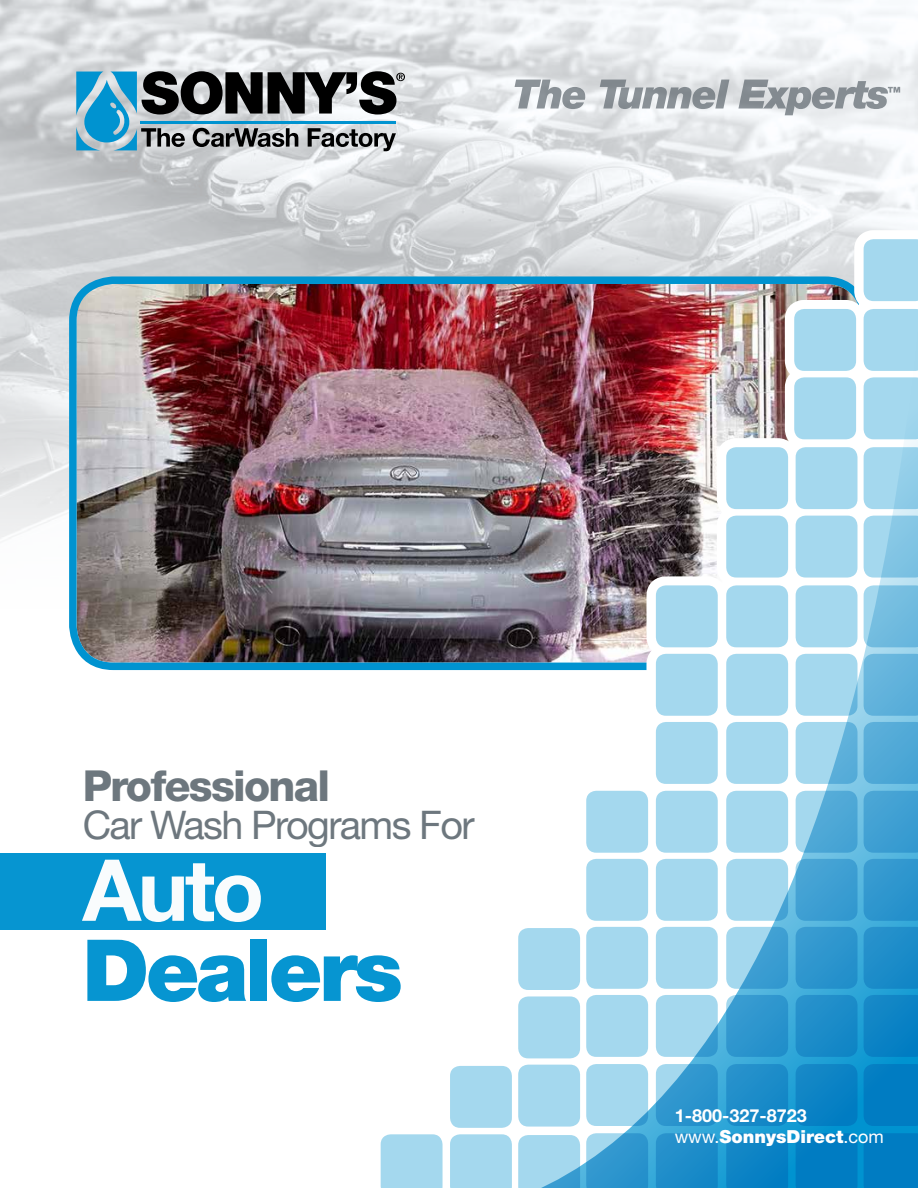
<style>
.page{position:relative;width:918px;height:1188px;background:#fff}
.page>*{position:absolute;margin:0;border:0;box-sizing:border-box;transform-origin:0 0}
.t1{font:900 85.65px "Helvetica Neue";letter-spacing:-.04em;color:#0093d0}
.t2{font:700 85.65px "Helvetica Neue";color:#fff}
.t3{font:800 42.75px "Helvetica Neue";letter-spacing:-.04em;color:#6a747b}
.t4{font:39.45px "Helvetica Neue";letter-spacing:-.04em;color:#6a747b}
.t5{font:700 18px/21.6px "Helvetica Neue";color:#fff}
.s1{font-weight:400}
.s2{font-weight:900}
</style>
<div class="page">
<img style="left:0;top:0;width:918px;height:539px">
<img style="left:77px;top:284px;width:290px;height:377px">
<div style="left:69px;top:276px;width:800px;height:394px;border:8px solid #0093d0;border-radius:41px"></div>
<img style="left:367px;top:226px;width:28px;height:962px">
<svg style="left:395px;top:140px;width:523px;height:99px"></svg>
<img style="left:381px;top:239px;width:537px;height:949px">
<svg style="left:515px;top:80px;width:70px;height:29px"></svg>
<svg style="left:600px;top:80px;width:129px;height:29px"></svg>
<svg style="left:738px;top:80px;width:162px;height:35px"></svg>
<svg style="left:76px;top:71px;width:329px;height:80px"></svg>
<div style="left:0;top:854px;width:326px;height:76px;background:#0093d0"></div>
<h2 class="t3" style="left:83px;top:760px;width:249px">Professional</h2>
<h3 class="t4" style="left:83px;top:801px;width:394px">Car Wash Programs For</h3>
<h1 class="t2" style="left:83px;top:837px;width:183px">Auto</h1>
<h1 class="t1" style="left:83px;top:919px;width:322px">Dealers</h1>
<p class="t5" style="left:675px;top:1104px;width:211px">1-800-327-8723 <span class="s1">www.</span><span class="s2">SonnysDirect</span><span class="s1">.com</span></p>
</div>
